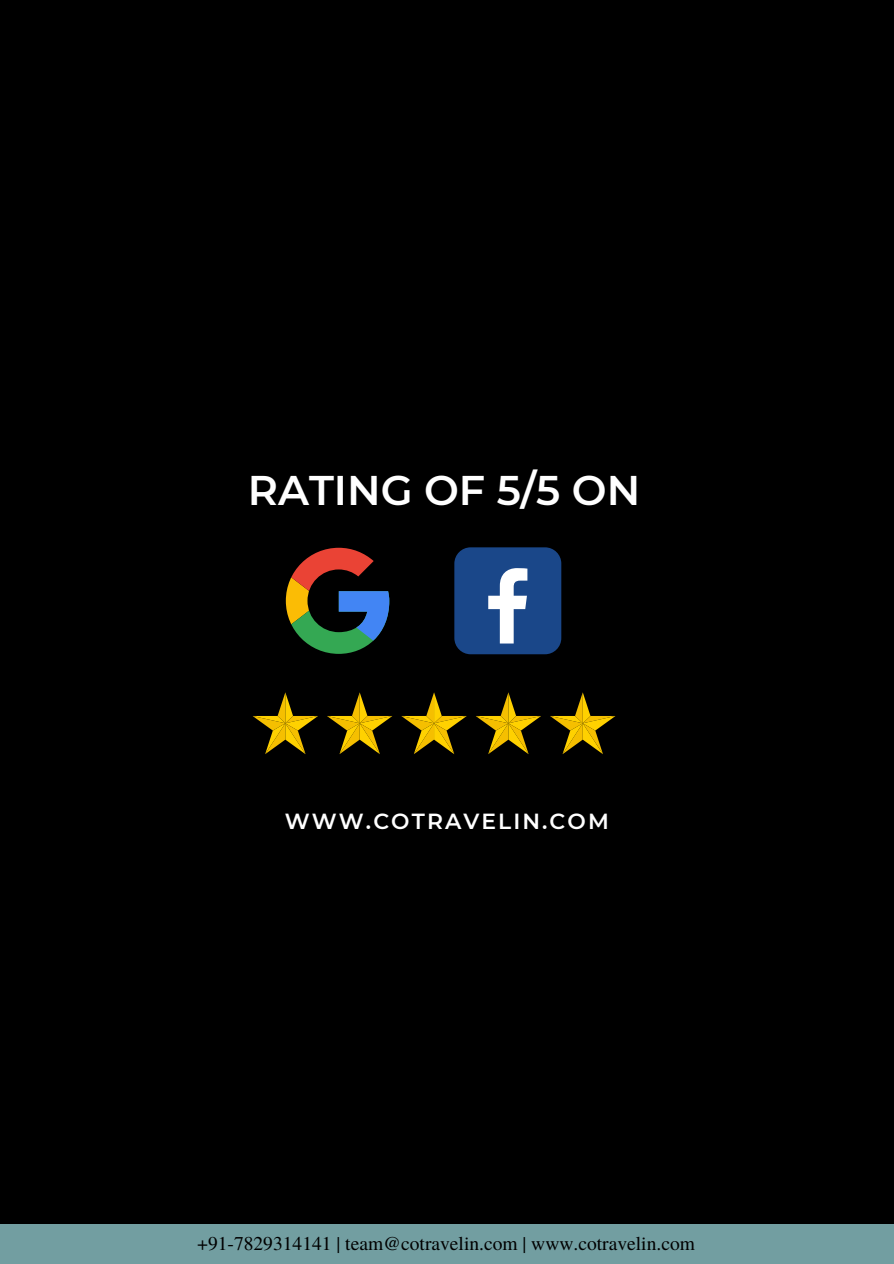
<style>
.page{position:relative;width:894px;height:1264px;background:#fff}
.page>*{position:absolute;margin:0;border:0;box-sizing:border-box;transform-origin:0 0}
.t1{font:600 41.4px "Montserrat";color:#fff}
.t2{font:600 21.75px "Montserrat";letter-spacing:.095em;color:#fff}
.t3{font:19.5px "Te X Gyre Termes";color:#000}
</style>
<div class="page">
<div style="left:0;top:0;width:893px;height:1263px;background:#000"></div>
<div style="left:0;top:1224px;width:893px;height:39px;background:#729ea1"></div>
<svg style="left:286px;top:547px;width:103px;height:107px"></svg>
<div style="left:454px;top:547px;width:107px;height:107px;background:#1a4789;border-radius:16px"></div>
<svg style="left:488px;top:568px;width:39px;height:75px"></svg>
<svg style="left:252px;top:692px;width:66px;height:62px"></svg>
<svg style="left:327px;top:692px;width:65px;height:62px"></svg>
<svg style="left:401px;top:692px;width:65px;height:62px"></svg>
<svg style="left:476px;top:692px;width:65px;height:62px"></svg>
<svg style="left:550px;top:692px;width:65px;height:62px"></svg>
<p class="t1" style="left:248px;top:465px;width:394px">RATING OF 5/5 ON</p>
<p class="t2" style="left:285px;top:808px;width:325px">WWW.COTRAVELIN.COM</p>
<h1 class="t3" style="left:197px;top:1229px;width:499px">+91-7829314141 | team@cotravelin.com | www.cotravelin.com</h1>
</div>
